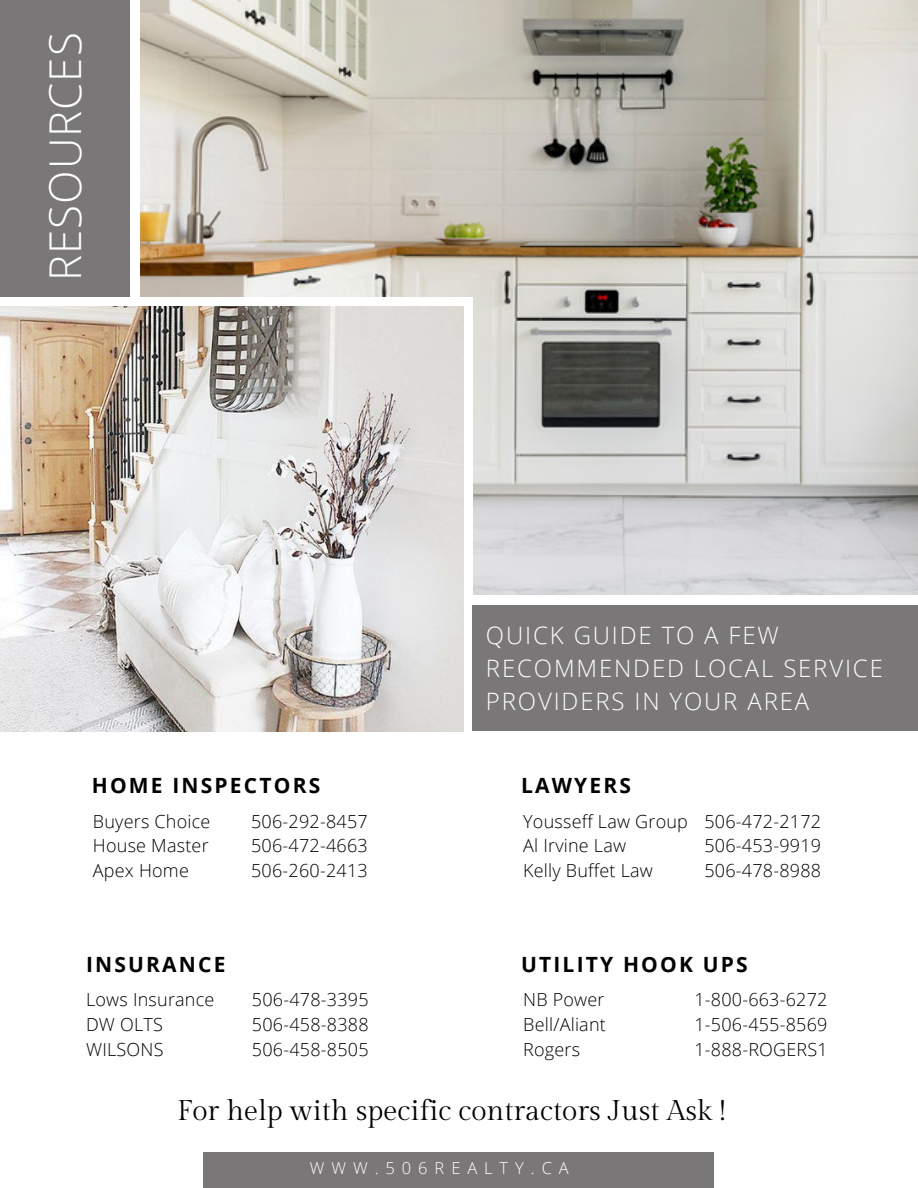
<style>
.page{position:relative;width:918px;height:1188px;background:#fff}
.page>*{position:absolute;margin:0;border:0;box-sizing:border-box;transform-origin:0 0}
.t1{font:300 43.8px "Open Sans";letter-spacing:.02em;color:#fff}
.t2{font:28.5px "Gilda Display";color:#000}
.t3{font:300 24px/32.7px "Open Sans";letter-spacing:.075em;color:#fff}
.t4{font:700 21px "Open Sans";letter-spacing:.105em;color:#000}
.t5{font:300 18px/24.8px "Open Sans";letter-spacing:.015em;color:#000;text-align:justify}
.t6{font:300 16.5px "Open Sans";letter-spacing:.425em;color:#fff}
</style>
<div class="page">
<img style="left:141px;top:0;width:777px;height:594px">
<div style="left:0;top:0;width:129px;height:375px;background:#797777"></div>
<div style="left:0;top:297px;width:473px;height:303px;background:#fff"></div>
<img style="left:0;top:306px;width:463px;height:425px">
<div style="left:473px;top:605px;width:445px;height:126px;background:#797777"></div>
<div style="left:203px;top:1152px;width:511px;height:36px;background:#797777"></div>
<h1 class="t1" style="left:34px;top:281px;width:250px;rotate:-90deg">RESOURCES</h1>
<p class="t4" style="left:92px;top:771px;width:230px">HOME INSPECTORS</p>
<p class="t5" style="left:93px;top:808px;width:119px">Buyers Choice House Master Apex Home</p>
<p class="t5" style="left:251px;top:808px;width:118px">506-292-8457<br>506-472-4663<br>506-260-2413</p>
<p class="t4" style="left:86px;top:949px;width:141px">INSURANCE</p>
<p class="t5" style="left:86px;top:987px;width:130px;text-align:left">Lows Insurance<br>DW OLTS<br>WILSONS</p>
<p class="t5" style="left:252px;top:987px;width:118px">506-478-3395<br>506-458-8388<br>506-458-8505</p>
<h3 class="t3" style="left:486px;top:619px;width:398px">QUICK GUIDE TO A FEW<br>RECOMMENDED LOCAL SERVICE<br>PROVIDERS IN YOUR AREA</h3>
<p class="t4" style="left:521px;top:771px;width:111px">LAWYERS</p>
<p class="t5" style="left:523px;top:808px;width:166px;text-align:left">Yousseff Law Group<br>Al Irvine Law<br>Kelly Buffet Law</p>
<p class="t5" style="left:704px;top:808px;width:118px">506-472-2172<br>506-453-9919<br>506-478-8988</p>
<p class="t4" style="left:521px;top:949px;width:228px">UTILITY HOOK UPS</p>
<p class="t5" style="left:523px;top:987px;width:84px">NB Power Bell/Aliant Rogers</p>
<p class="t5" style="left:694px;top:987px;width:135px">1-800-663-6272<br>1-506-455-8569<br>1-888-ROGERS1</p>
<h2 class="t2" style="left:177px;top:1095px;width:550px">For help with specific contractors Just Ask !</h2>
<p class="t6" style="left:310px;top:1157px;width:261px">WWW.506REALTY.CA</p>
</div>
